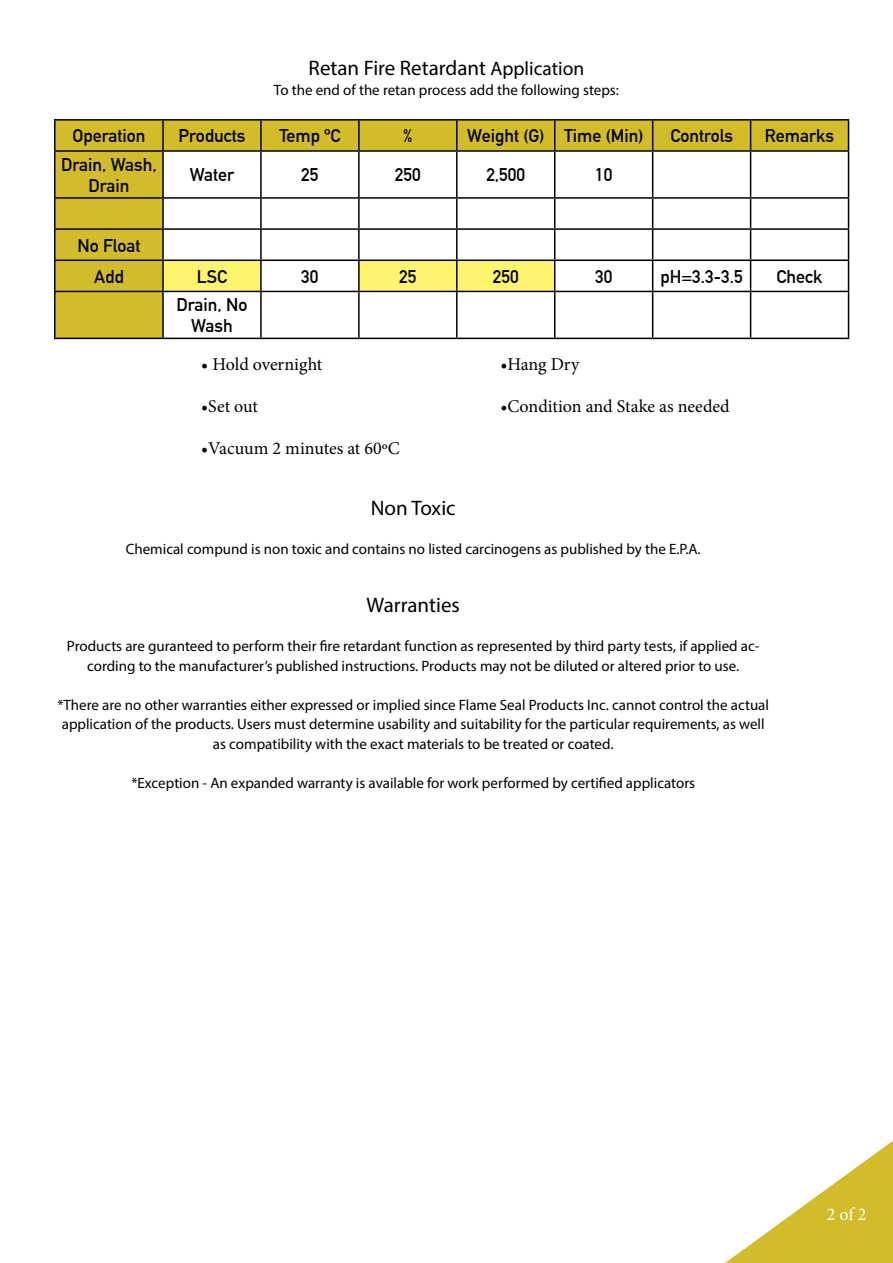
<style>
.page{position:relative;width:893px;height:1263px;background:#fff}
.page>*{position:absolute;margin:0;border:0;box-sizing:border-box;transform-origin:0 0}
.t1{font:21px "Myriad Pro";color:#000}
.t2{font:700 18px/21px "DIN Alternate";color:#000;text-align:center}
.t3{font:18px "Minion Pro";color:#000}
.t4{font:18px "Minion Pro";color:#fff}
.t5{font:15px/19.5px "Myriad Pro";color:#000;text-align:center}
.s1{font-size:19.5px}
</style>
<div class="page">
<svg style="left:56px;top:121px;width:792px;height:217px"></svg>
<hr style="left:54px;top:119px;width:109px;height:2px;background:#000">
<hr style="left:54px;top:121px;width:2px;height:29px;background:#000">
<hr style="left:163px;top:119px;width:98px;height:2px;background:#000">
<hr style="left:162px;top:121px;width:2px;height:29px;background:#000">
<hr style="left:261px;top:119px;width:98px;height:2px;background:#000">
<hr style="left:260px;top:121px;width:2px;height:29px;background:#000">
<hr style="left:359px;top:119px;width:98px;height:2px;background:#000">
<hr style="left:358px;top:121px;width:2px;height:29px;background:#000">
<hr style="left:457px;top:119px;width:98px;height:2px;background:#000">
<hr style="left:456px;top:121px;width:2px;height:29px;background:#000">
<hr style="left:555px;top:119px;width:98px;height:2px;background:#000">
<svg style="left:554px;top:121px;width:1px;height:29px"></svg>
<hr style="left:653px;top:119px;width:98px;height:2px;background:#000">
<svg style="left:652px;top:121px;width:1px;height:29px"></svg>
<hr style="left:751px;top:119px;width:98px;height:2px;background:#000">
<svg style="left:750px;top:121px;width:1px;height:29px"></svg>
<svg style="left:848px;top:121px;width:1px;height:29px"></svg>
<hr style="left:54px;top:150px;width:109px;height:2px;background:#000">
<hr style="left:54px;top:152px;width:2px;height:45px;background:#000">
<hr style="left:163px;top:150px;width:98px;height:2px;background:#000">
<hr style="left:162px;top:152px;width:2px;height:45px;background:#000">
<hr style="left:261px;top:150px;width:98px;height:2px;background:#000">
<hr style="left:260px;top:152px;width:2px;height:45px;background:#000">
<hr style="left:359px;top:150px;width:98px;height:2px;background:#000">
<hr style="left:358px;top:152px;width:2px;height:45px;background:#000">
<hr style="left:457px;top:150px;width:98px;height:2px;background:#000">
<hr style="left:456px;top:152px;width:2px;height:45px;background:#000">
<hr style="left:555px;top:150px;width:98px;height:2px;background:#000">
<hr style="left:554px;top:152px;width:1px;height:45px;background:#000">
<hr style="left:653px;top:150px;width:98px;height:2px;background:#000">
<hr style="left:652px;top:152px;width:1px;height:45px;background:#000">
<hr style="left:751px;top:150px;width:98px;height:2px;background:#000">
<hr style="left:750px;top:152px;width:1px;height:45px;background:#000">
<hr style="left:848px;top:152px;width:1px;height:45px;background:#000">
<hr style="left:54px;top:197px;width:109px;height:2px;background:#000">
<hr style="left:54px;top:199px;width:2px;height:29px;background:#000">
<hr style="left:163px;top:197px;width:98px;height:2px;background:#000">
<hr style="left:162px;top:199px;width:2px;height:29px;background:#000">
<hr style="left:261px;top:197px;width:98px;height:2px;background:#000">
<hr style="left:359px;top:197px;width:98px;height:2px;background:#000">
<hr style="left:457px;top:197px;width:98px;height:2px;background:#000">
<hr style="left:555px;top:197px;width:98px;height:2px;background:#000">
<hr style="left:653px;top:197px;width:98px;height:2px;background:#000">
<hr style="left:751px;top:197px;width:98px;height:2px;background:#000">
<hr style="left:54px;top:228px;width:109px;height:2px;background:#000">
<hr style="left:54px;top:230px;width:2px;height:29px;background:#000">
<hr style="left:162px;top:230px;width:2px;height:29px;background:#000">
<hr style="left:555px;top:228px;width:98px;height:2px;background:#000">
<svg style="left:163px;top:199px;width:392px;height:92px"></svg>
<hr style="left:653px;top:228px;width:98px;height:2px;background:#000">
<svg style="left:652px;top:199px;width:1px;height:60px"></svg>
<hr style="left:751px;top:228px;width:98px;height:2px;background:#000">
<svg style="left:750px;top:199px;width:1px;height:60px"></svg>
<svg style="left:848px;top:199px;width:1px;height:60px"></svg>
<hr style="left:54px;top:259px;width:109px;height:2px;background:#000">
<hr style="left:54px;top:261px;width:2px;height:30px;background:#000">
<hr style="left:163px;top:259px;width:98px;height:2px;background:#000">
<hr style="left:162px;top:261px;width:2px;height:30px;background:#000">
<hr style="left:261px;top:259px;width:98px;height:2px;background:#000">
<hr style="left:260px;top:261px;width:2px;height:30px;background:#000">
<hr style="left:359px;top:259px;width:98px;height:2px;background:#000">
<hr style="left:358px;top:261px;width:2px;height:30px;background:#000">
<hr style="left:457px;top:259px;width:98px;height:2px;background:#000">
<hr style="left:456px;top:261px;width:2px;height:30px;background:#000">
<hr style="left:555px;top:259px;width:98px;height:2px;background:#000">
<hr style="left:554px;top:261px;width:1px;height:30px;background:#000">
<hr style="left:653px;top:259px;width:98px;height:2px;background:#000">
<hr style="left:652px;top:261px;width:1px;height:30px;background:#000">
<hr style="left:751px;top:259px;width:98px;height:2px;background:#000">
<hr style="left:750px;top:261px;width:1px;height:30px;background:#000">
<hr style="left:848px;top:261px;width:1px;height:30px;background:#000">
<hr style="left:54px;top:291px;width:109px;height:1px;background:#000">
<hr style="left:54px;top:292px;width:2px;height:46px;background:#000">
<hr style="left:163px;top:291px;width:98px;height:1px;background:#000">
<hr style="left:162px;top:292px;width:2px;height:46px;background:#000">
<hr style="left:261px;top:291px;width:98px;height:1px;background:#000">
<hr style="left:260px;top:292px;width:2px;height:46px;background:#000">
<hr style="left:359px;top:291px;width:98px;height:1px;background:#000">
<hr style="left:358px;top:292px;width:2px;height:46px;background:#000">
<hr style="left:457px;top:291px;width:98px;height:1px;background:#000">
<hr style="left:456px;top:292px;width:2px;height:46px;background:#000">
<hr style="left:555px;top:291px;width:98px;height:1px;background:#000">
<hr style="left:554px;top:292px;width:1px;height:46px;background:#000">
<hr style="left:653px;top:291px;width:98px;height:1px;background:#000">
<hr style="left:652px;top:292px;width:1px;height:46px;background:#000">
<hr style="left:751px;top:291px;width:98px;height:1px;background:#000">
<hr style="left:750px;top:292px;width:1px;height:46px;background:#000">
<hr style="left:848px;top:292px;width:1px;height:46px;background:#000">
<hr style="left:54px;top:338px;width:109px;height:1px;background:#000">
<hr style="left:163px;top:338px;width:98px;height:1px;background:#000">
<hr style="left:261px;top:338px;width:98px;height:1px;background:#000">
<hr style="left:359px;top:338px;width:98px;height:1px;background:#000">
<hr style="left:457px;top:338px;width:98px;height:1px;background:#000">
<hr style="left:555px;top:338px;width:98px;height:1px;background:#000">
<hr style="left:653px;top:338px;width:98px;height:1px;background:#000">
<hr style="left:751px;top:338px;width:98px;height:1px;background:#000">
<svg style="left:725px;top:1140px;width:168px;height:123px"></svg>
<p class="t1" style="left:309px;top:55px;width:277px">Retan Fire Retardant <span class="s1">Application</span></p>
<p class="t5" style="left:274px;top:80px;width:347px">To the end of the retan process add the following steps:</p>
<p class="t2" style="left:72px;top:124px;width:74px">Operation</p>
<p class="t2" style="left:178px;top:124px;width:68px">Products</p>
<p class="t2" style="left:279px;top:124px;width:63px">Temp ºC</p>
<p class="t2" style="left:403px;top:124px;width:11px">%</p>
<p class="t2" style="left:467px;top:124px;width:79px">Weight (G)</p>
<p class="t2" style="left:564px;top:124px;width:81px">Time (Min)</p>
<p class="t2" style="left:670px;top:124px;width:64px">Controls</p>
<p class="t2" style="left:765px;top:124px;width:71px">Remarks</p>
<p class="t2" style="left:61px;top:153px;width:97px">Drain, Wash,<br>Drain</p>
<p class="t2" style="left:190px;top:163px;width:46px">Water</p>
<p class="t2" style="left:301px;top:163px;width:19px">25</p>
<p class="t2" style="left:395px;top:163px;width:27px">250</p>
<p class="t2" style="left:486px;top:163px;width:40px">2,500</p>
<p class="t2" style="left:595px;top:163px;width:19px">10</p>
<p class="t2" style="left:77px;top:234px;width:64px">No Float</p>
<p class="t2" style="left:94px;top:265px;width:31px">Add</p>
<p class="t2" style="left:197px;top:265px;width:32px">LSC</p>
<p class="t2" style="left:301px;top:265px;width:19px">30</p>
<p class="t2" style="left:399px;top:265px;width:19px">25</p>
<p class="t2" style="left:493px;top:265px;width:27px">250</p>
<p class="t2" style="left:595px;top:265px;width:19px">30</p>
<p class="t2" style="left:660px;top:265px;width:84px">pH=3.3-3.5</p>
<p class="t2" style="left:777px;top:265px;width:48px">Check</p>
<p class="t2" style="left:176px;top:293px;width:72px">Drain, No<br>Wash</p>
<p class="t3" style="left:201px;top:352px;width:123px">• Hold overnight</p>
<p class="t3" style="left:201px;top:394px;width:58px">•Set out</p>
<p class="t3" style="left:201px;top:436px;width:200px">•Vacuum 2 minutes at 60ºC</p>
<p class="t3" style="left:500px;top:352px;width:81px">•Hang Dry</p>
<p class="t3" style="left:500px;top:394px;width:231px">•Condition and Stake as needed</p>
<p class="t1" style="left:371px;top:494px;width:86px">Non Toxic</p>
<p class="t5" style="left:126px;top:538px;width:576px">Chemical compund is non toxic and contains no listed carcinogens as published by the E.P.A.</p>
<p class="t1" style="left:367px;top:592px;width:95px">Warranties</p>
<p class="t5" style="left:67px;top:636px;width:694px">Products are guranteed to perform their fire retardant function as represented by third party tests, if applied ac&shy;cording to the manufacturer’s published instructions. Products may not be diluted or altered prior to use.</p>
<p class="t5" style="left:57px;top:694px;width:713px">*There are no other warranties either expressed or implied since Flame Seal Products Inc. cannot control the actual application of the products. Users must determine usability and suitability for the particular requirements, as well as compatibility with the exact materials to be treated or coated.</p>
<p class="t5" style="left:131px;top:772px;width:565px">*Exception - An expanded warranty is available for work performed by certified applicators</p>
<p class="t4" style="left:827px;top:1202px;width:41px">2 of 2</p>
</div>
